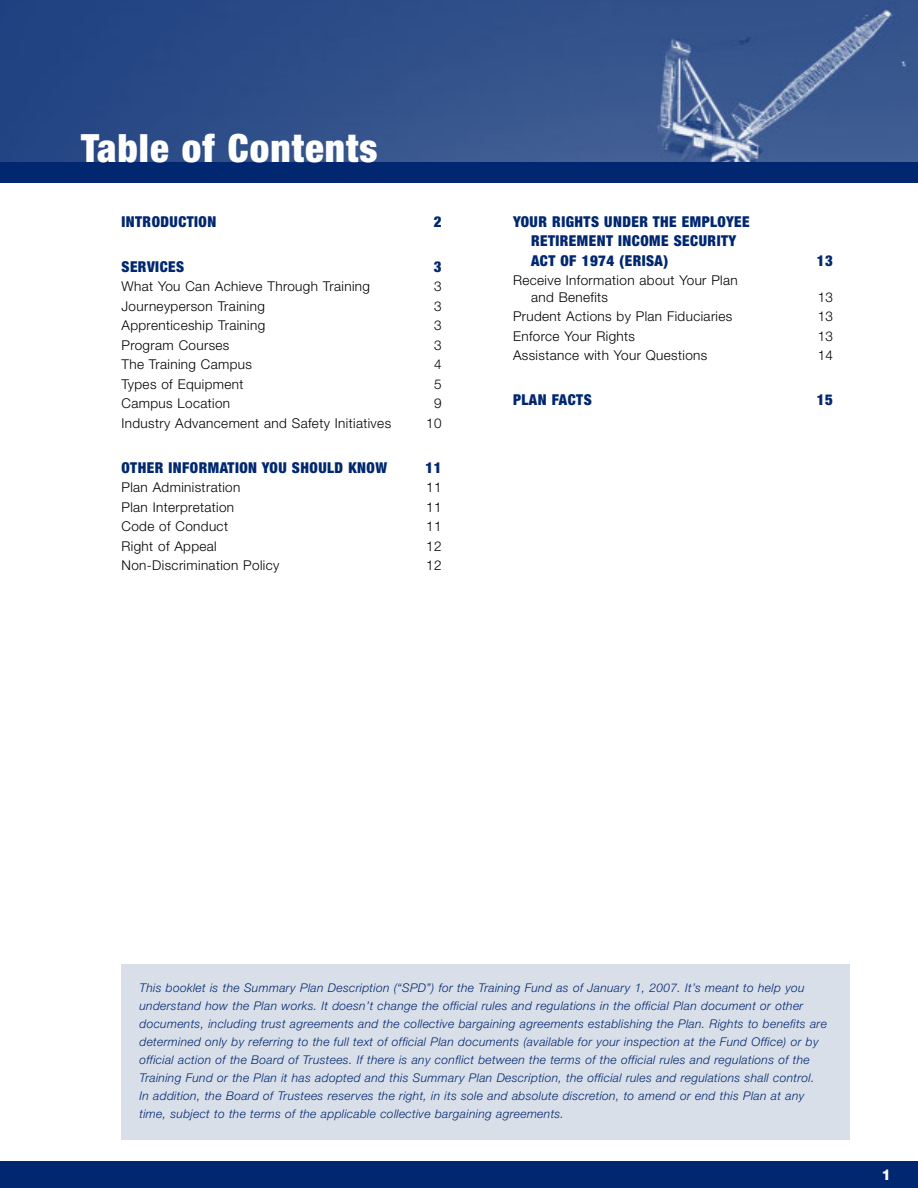
<style>
.page{position:relative;width:918px;height:1188px;background:#fff}
.page>*{position:absolute;margin:0;border:0;box-sizing:border-box;transform-origin:0 0}
.t1{font:900 condensed 39px "Helvetica Neue";letter-spacing:.025em;color:#fff}
.t2{font:900 condensed 15px/19.5px "Helvetica Neue";letter-spacing:.03em;color:#00276f}
.t3{font:800 15px "Helvetica Neue";color:#fff}
.t4{font:300 13.5px/16.5px "Helvetica Neue";letter-spacing:.03em;color:#000}
.t5{font:italic 300 12px/18px "Helvetica Neue";letter-spacing:.03em;color:#00276f}
</style>
<div class="page">
<div style="left:0;top:147px;width:918px;height:35px;background:#00276f"></div>
<img style="left:0;top:0;width:918px;height:162px">
<div style="left:0;top:1161px;width:918px;height:27px;background:#00276f"></div>
<div style="left:122px;top:964px;width:728px;height:176px;background:#d9dfe9"></div>
<h1 class="t1" style="left:81px;top:134px;width:298px">Table of Contents</h1>
<p class="t2" style="left:122px;top:213px;width:96px">INTRODUCTION</p>
<p class="t2" style="left:434px;top:213px;width:9px">2</p>
<p class="t2" style="left:122px;top:258px;width:64px">SERVICES</p>
<p class="t2" style="left:434px;top:258px;width:9px">3</p>
<p class="t4" style="left:122px;top:278px;width:250px">What You Can Achieve Through Training</p>
<p class="t4" style="left:434px;top:278px;width:9px">3</p>
<p class="t4" style="left:122px;top:297px;width:145px">Journeyperson Training</p>
<p class="t4" style="left:434px;top:297px;width:9px">3</p>
<p class="t4" style="left:122px;top:317px;width:145px">Apprenticeship Training</p>
<p class="t4" style="left:434px;top:317px;width:9px">3</p>
<p class="t4" style="left:122px;top:336px;width:109px">Program Courses</p>
<p class="t4" style="left:434px;top:336px;width:9px">3</p>
<p class="t4" style="left:122px;top:356px;width:132px">The Training Campus</p>
<p class="t4" style="left:434px;top:356px;width:9px">4</p>
<p class="t4" style="left:122px;top:375px;width:123px">Types of Equipment</p>
<p class="t4" style="left:434px;top:375px;width:9px">5</p>
<p class="t4" style="left:122px;top:395px;width:110px">Campus Location</p>
<p class="t4" style="left:434px;top:395px;width:9px">9</p>
<p class="t4" style="left:122px;top:414px;width:271px">Industry Advancement and Safety Initiatives</p>
<p class="t4" style="left:426px;top:414px;width:17px">10</p>
<p class="t2" style="left:122px;top:459px;width:267px">OTHER INFORMATION YOU SHOULD KNOW</p>
<p class="t2" style="left:425px;top:459px;width:18px">11</p>
<p class="t4" style="left:122px;top:479px;width:120px">Plan Administration</p>
<p class="t4" style="left:426px;top:479px;width:17px">11</p>
<p class="t4" style="left:122px;top:498px;width:114px">Plan Interpretation</p>
<p class="t4" style="left:426px;top:498px;width:17px">11</p>
<p class="t4" style="left:122px;top:518px;width:108px">Code of Conduct</p>
<p class="t4" style="left:426px;top:518px;width:17px">11</p>
<p class="t4" style="left:122px;top:537px;width:97px">Right of Appeal</p>
<p class="t4" style="left:426px;top:537px;width:17px">12</p>
<p class="t4" style="left:122px;top:557px;width:159px">Non-Discrimination Policy</p>
<p class="t4" style="left:426px;top:557px;width:17px">12</p>
<p class="t2" style="left:531px;top:213px;width:220px;text-indent:-18px">YOUR RIGHTS UNDER THE EMPLOYEE<br>RETIREMENT INCOME SECURITY<br>ACT OF 1974 (ERISA)</p>
<p class="t4" style="left:531px;top:272px;width:208px;text-indent:-18px">Receive Information about Your Plan and Benefits</p>
<p class="t2" style="left:817px;top:252px;width:18px">13</p>
<p class="t4" style="left:818px;top:288px;width:17px">13</p>
<p class="t4" style="left:513px;top:308px;width:221px">Prudent Actions by Plan Fiduciaries</p>
<p class="t4" style="left:818px;top:308px;width:17px">13</p>
<p class="t4" style="left:513px;top:327px;width:124px">Enforce Your Rights</p>
<p class="t4" style="left:818px;top:327px;width:17px">13</p>
<p class="t4" style="left:513px;top:347px;width:196px">Assistance with Your Questions</p>
<p class="t4" style="left:818px;top:347px;width:17px">14</p>
<p class="t2" style="left:513px;top:391px;width:80px">PLAN FACTS</p>
<p class="t2" style="left:817px;top:391px;width:18px">15</p>
<p class="t5" style="left:140px;top:980px;width:689px">This booklet is the Summary Plan Description (“SPD”) for the Training Fund as of January 1, 2007. It’s meant to help you understand how the Plan works. It doesn’t change the official rules and regulations in the official Plan document or other documents, including trust agreements and the collective bargaining agreements establishing the Plan. Rights to benefits are determined only by referring to the full text of official Plan documents (available for your inspection at the Fund Office) or by official action of the Board of Trustees. If there is any conflict between the terms of the official rules and regulations of the Training Fund or the Plan it has adopted and this Summary Plan Description, the official rules and regulations shall control.<br>In addition, the Board of Trustees reserves the right, in its sole and absolute discretion, to amend or end this Plan at any time, subject to the terms of the applicable collective bargaining agreements.</p>
<p class="t3" style="left:882px;top:1169px;width:11px">1</p>
</div>
